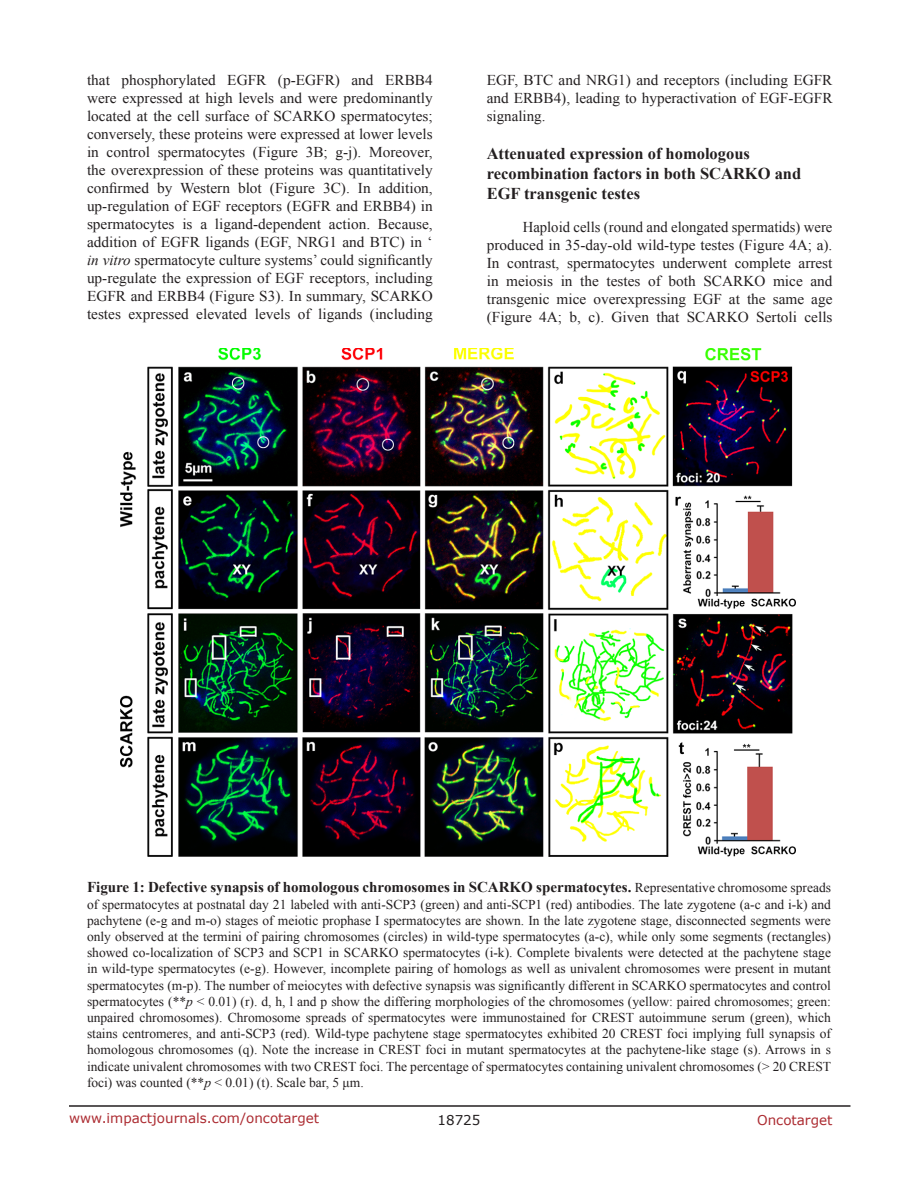
<style>
.page{position:relative;width:918px;height:1188px;background:#fff}
.page>*{position:absolute;margin:0;border:0;box-sizing:border-box;transform-origin:0 0}
.SubHeading_middle{font:700 16.5px/19.8px "Times New Roman";color:#231f20}
.BodyText{font:15px/18px "Times New Roman";color:#231f20;text-align:justify}
.FigureText{font:700 15px "Times New Roman";color:#231f20}
.FigureText-2{font:13.5px/16.2px "Times New Roman";color:#231f20;text-align:justify}
.t1{font:13.5px "Verdana";color:#ac2b31}
.t2{font:13.5px "Verdana";color:#231f20}
.s1{font-style:italic}
.s2{font-weight:400;font-size:13.5px}
</style>
<div class="page">
<hr style="left:69px;top:1105px;width:781px;height:2px;background:#231f20">
<img style="left:121px;top:348px;width:674px;height:508px">
<p class="BodyText" style="left:87px;top:71px;width:347px">that phosphorylated EGFR (p-EGFR) and ERBB4 were expressed at high levels and were predominantly located at the cell surface of SCARKO spermatocytes; conversely, these proteins were expressed at lower levels in control spermatocytes (Figure 3B; g-j). Moreover, the overexpression of these proteins was quantitatively confirmed by Western blot (Figure 3C). In addition, up-regulation of EGF receptors (EGFR and ERBB4) in spermatocytes is a ligand-dependent action. Because, addition of EGFR ligands (EGF, NRG1 and BTC) in ‘ <span class="s1">in vitro</span> spermatocyte culture systems’ could significantly up-regulate the expression of EGF receptors, including EGFR and ERBB4 (Figure S3). In summary, SCARKO testes expressed elevated levels of ligands (including</p>
<p class="BodyText" style="left:487px;top:71px;width:347px">EGF, BTC and NRG1) and receptors (including EGFR and ERBB4), leading to hyperactivation of EGF-EGFR signaling.</p>
<p class="SubHeading_middle" style="left:487px;top:143px;width:316px">Attenuated expression of homologous recombination factors in both SCARKO and<br>EGF transgenic testes</p>
<p class="BodyText" style="left:487px;top:218px;width:347px;text-indent:36px">Haploid cells (round and elongated spermatids) were produced in 35-day-old wild-type testes (Figure 4A; a).<br>In contrast, spermatocytes underwent complete arrest in meiosis in the testes of both SCARKO mice and transgenic mice overexpressing EGF at the same age (Figure 4A; b, c). Given that SCARKO Sertoli cells</p>
<p class="FigureText" style="left:87px;top:877px;width:746px">Figure 1: Defective synapsis of homologous chromosomes in SCARKO spermatocytes. <span class="s2">Representative chromosome spreads</span></p>
<p class="FigureText-2" style="left:87px;top:896px;width:746px">of spermatocytes at postnatal day 21 labeled with anti-SCP3 (green) and anti-SCP1 (red) antibodies. The late zygotene (a-c and i-k) and pachytene (e-g and m-o) stages of meiotic prophase I spermatocytes are shown. In the late zygotene stage, disconnected segments were only observed at the termini of pairing chromosomes (circles) in wild-type spermatocytes (a-c), while only some segments (rectangles) showed co-localization of SCP3 and SCP1 in SCARKO spermatocytes (i-k). Complete bivalents were detected at the pachytene stage in wild-type spermatocytes (e-g). However, incomplete pairing of homologs as well as univalent chromosomes were present in mutant spermatocytes (m-p). The number of meiocytes with defective synapsis was significantly different in SCARKO spermatocytes and control spermatocytes (**<span class="s1">p</span> &lt; 0.01) (r). d, h, l and p show the differing morphologies of the chromosomes (yellow: paired chromosomes; green: unpaired chromosomes). Chromosome spreads of spermatocytes were immunostained for CREST autoimmune serum (green), which stains centromeres, and anti-SCP3 (red). Wild-type pachytene stage spermatocytes exhibited 20 CREST foci implying full synapsis of homologous chromosomes (q). Note the increase in CREST foci in mutant spermatocytes at the pachytene-like stage (s). Arrows in s indicate univalent chromosomes with two CREST foci. The percentage of spermatocytes containing univalent chromosomes (&gt; 20 CREST foci) was counted (**<span class="s1">p</span> &lt; 0.01) (t). Scale bar, 5 μm.</p>
<p class="t1" style="left:69px;top:1109px;width:252px">www.impactjournals.com/oncotarget</p>
<p class="t2" style="left:438px;top:1111px;width:44px">18725</p>
<p class="t1" style="left:757px;top:1111px;width:77px">Oncotarget</p>
</div>
